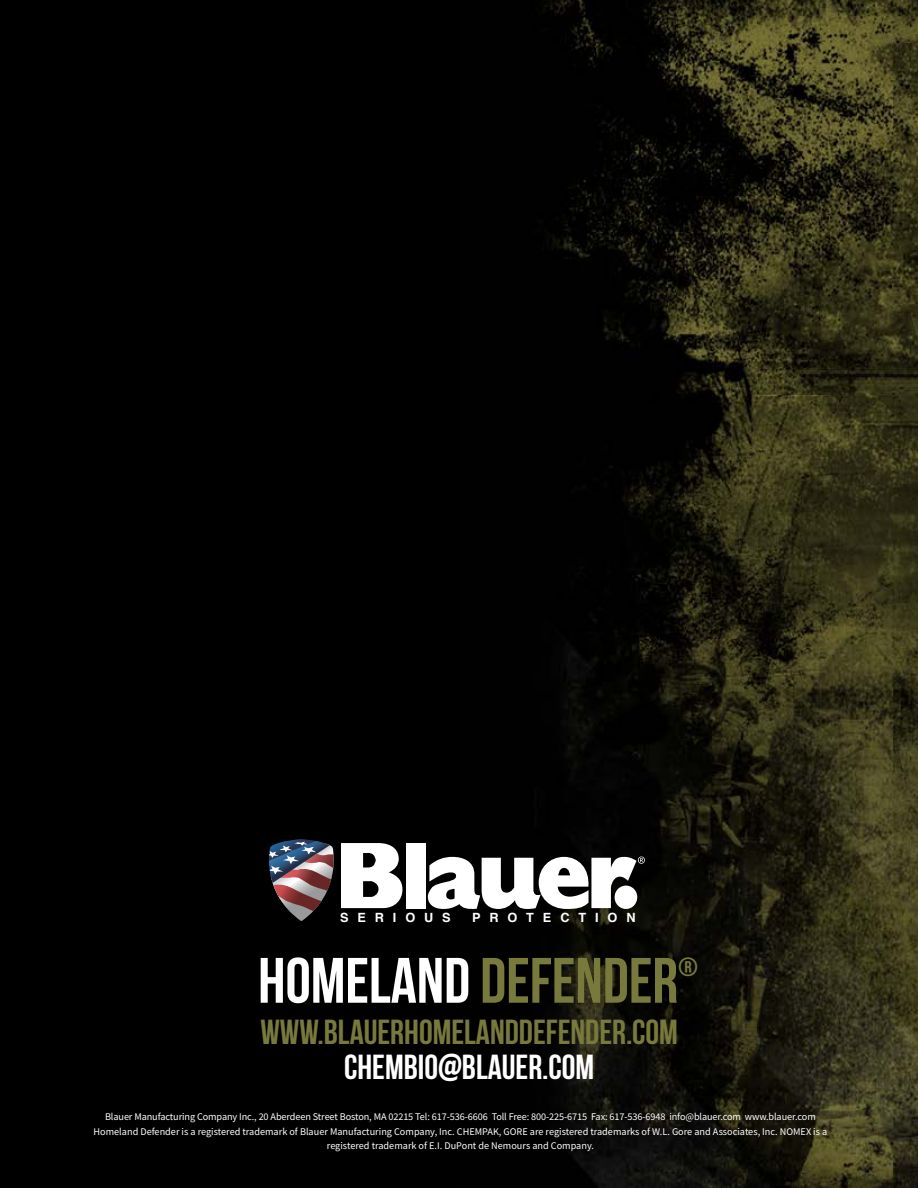
<style>
.page{position:relative;width:918px;height:1188px;background:#000}
.page>*{position:absolute;margin:0;border:0;box-sizing:border-box;transform-origin:0 0}
.t1{font:700 64.05px "Bebas Neue";color:#fff}
.t2{font:700 34.65px "Bebas Neue";color:#787a3d}
.t3{font:700 34.65px "Bebas Neue";color:#fff}
.t4{font:700 26.25px "Bebas Neue";color:#787a3d}
.t5{font:700 12.75px "Helvetica";letter-spacing:.7em;color:#fff}
.t6{font:10.2px/14.5px "Source Sans Pro";letter-spacing:-.01em;color:#fff;text-align:center}
.s1{color:#787a3d}
</style>
<div class="page">
<img style="left:544px;top:0;width:374px;height:1188px">
<svg style="left:269px;top:839px;width:133px;height:82px"></svg>
<div style="left:406px;top:843px;width:19px;height:65px;background:#fff"></div>
<svg style="left:428px;top:857px;width:217px;height:52px"></svg>
<p class="t5" style="left:340px;top:907px;width:112px">SERIOUS</p>
<p class="t5" style="left:472px;top:907px;width:165px">PROTECTION</p>
<h1 class="t1" style="left:258px;top:945px;width:422px">HOMELAND <span class="s1">DEFENDER</span></h1>
<h3 class="t4" style="left:678px;top:952px;width:21px">®</h3>
<h2 class="t2" style="left:260px;top:1013px;width:419px">WWW.BLAUERHOMELANDDEFENDER.COM</h2>
<h2 class="t3" style="left:344px;top:1048px;width:252px">CHEMBIO@BLAUER.COM</h2>
<p class="t6" style="left:94px;top:1109px;width:735px">Blauer Manufacturing Company Inc., 20 Aberdeen Street Boston, MA 02215 Tel: 617-536-6606 Toll Free: 800-225-6715 Fax: 617-536-6948 info@blauer.com www.blauer.com<br>Homeland Defender is a registered trademark of Blauer Manufacturing Company, Inc. CHEMPAK, GORE are registered trademarks of W.L. Gore and Associates, Inc. NOMEX is a registered trademark of E.I. DuPont de Nemours and Company.</p>
</div>
